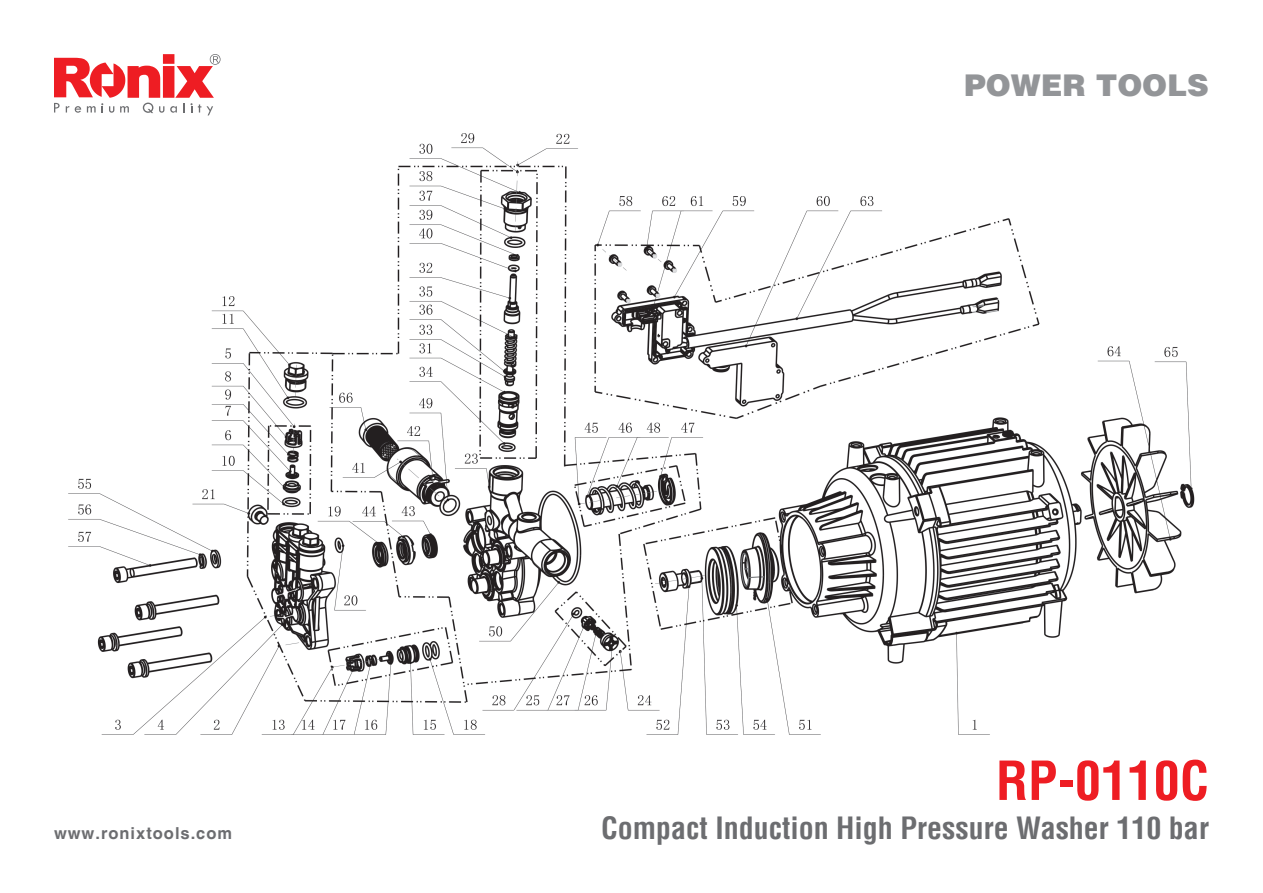
<style>
.page{position:relative;width:1263px;height:893px;background:#fff}
.page>*{position:absolute;margin:0;border:0;box-sizing:border-box;transform-origin:0 0}
.t1{font:700 condensed 52.5px "Helvetica LT";color:#ee1d23}
.t2{font:700 condensed 30px "Helvetica LT";color:#6c6d70}
.t3{font:900 30px "Helvetica LT";color:#939598}
.t4{font:700 16.5px "Helvetica CE";letter-spacing:.06em;color:#6c6d70}
</style>
<div class="page">
<svg style="left:54px;top:54px;width:167px;height:61px"></svg>
<img style="left:68px;top:133px;width:1127px;height:602px">
<p class="t4" style="left:54px;top:823px;width:180px">www.ronixtools.com</p>
<p class="t3" style="left:964px;top:65px;width:246px">POWER TOOLS</p>
<p class="t1" style="left:996px;top:748px;width:214px">RP-0110C</p>
<p class="t2" style="left:601px;top:809px;width:609px">Compact Induction High Pressure Washer 110 bar</p>
</div>
